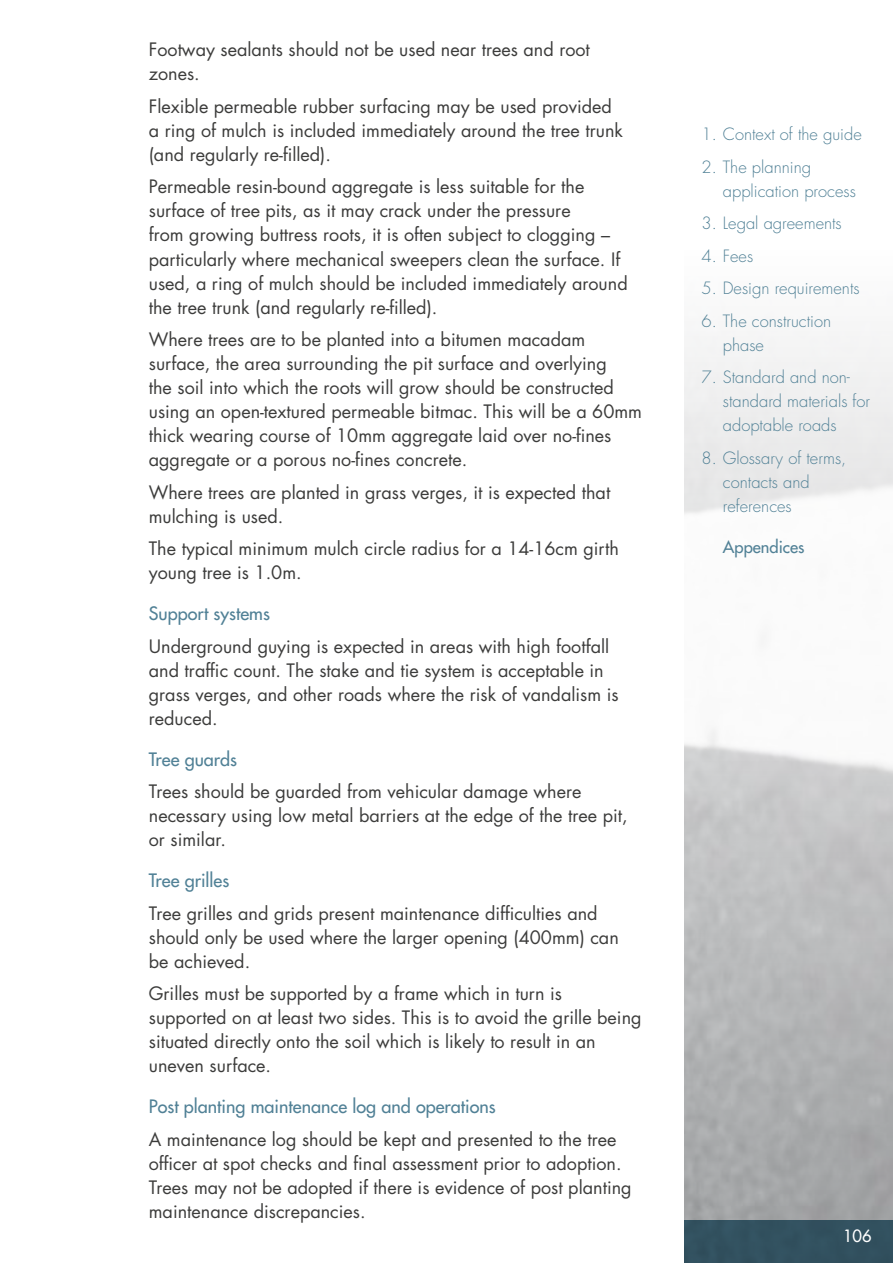
<style>
.page{position:relative;width:893px;height:1263px;background:#fff}
.page>*{position:absolute;margin:0;border:0;box-sizing:border-box;transform-origin:0 0}
.Text__P{font:18px/24px "Futura LT";color:#3c3c3b}
.Subhead__P{font:18px "Futura LT";color:#518196}
.t1{font:300 16.5px/24px "Futura LT";color:#518196}
.t2{font:16.5px "Futura LT";color:#518196}
.t3{font:16.5px "Futura LT";color:#fff}
</style>
<div class="page">
<div style="left:685px;top:1220px;width:208px;height:43px;background:#32515f"></div>
<p class="Text__P" style="left:149px;top:38px;width:443px">Footway sealants should not be used near trees and root zones.</p>
<p class="Text__P" style="left:149px;top:95px;width:476px">Flexible permeable rubber surfacing may be used provided a ring of mulch is included immediately around the tree trunk (and regularly re-filled).</p>
<p class="Text__P" style="left:149px;top:175px;width:480px">Permeable resin-bound aggregate is less suitable for the surface of tree pits, as it may crack under the pressure<br>from growing buttress roots, it is often subject to clogging – particularly where mechanical sweepers clean the surface. If used, a ring of mulch should be included immediately around the tree trunk (and regularly re-filled).</p>
<p class="Text__P" style="left:149px;top:328px;width:495px">Where trees are to be planted into a bitumen macadam surface, the area surrounding the pit surface and overlying<br>the soil into which the roots will grow should be constructed using an open-textured permeable bitmac. This will be a 60mm thick wearing course of 10mm aggregate laid over no-fines aggregate or a porous no-fines concrete.</p>
<p class="Text__P" style="left:149px;top:480px;width:463px">Where trees are planted in grass verges, it is expected that mulching is used.</p>
<p class="Text__P" style="left:149px;top:537px;width:471px">The typical minimum mulch circle radius for a 14-16cm girth young tree is 1.0m.</p>
<p class="Subhead__P" style="left:149px;top:602px;width:123px">Support systems</p>
<p class="Text__P" style="left:149px;top:634px;width:471px">Underground guying is expected in areas with high footfall and traffic count. The stake and tie system is acceptable in grass verges, and other roads where the risk of vandalism is reduced.</p>
<p class="Subhead__P" style="left:149px;top:747px;width:90px">Tree guards</p>
<p class="Text__P" style="left:149px;top:780px;width:480px">Trees should be guarded from vehicular damage where necessary using low metal barriers at the edge of the tree pit, or similar.</p>
<p class="Subhead__P" style="left:149px;top:869px;width:82px">Tree grilles</p>
<p class="Text__P" style="left:149px;top:901px;width:471px">Tree grilles and grids present maintenance difficulties and should only be used where the larger opening (400mm) can be achieved.</p>
<p class="Text__P" style="left:149px;top:982px;width:494px">Grilles must be supported by a frame which in turn is supported on at least two sides. This is to avoid the grille being situated directly onto the soil which is likely to result in an uneven surface.</p>
<p class="Subhead__P" style="left:149px;top:1095px;width:348px">Post planting maintenance log and operations</p>
<p class="Text__P" style="left:149px;top:1127px;width:484px">A maintenance log should be kept and presented to the tree officer at spot checks and final assessment prior to adoption.<br>Trees may not be adopted if there is evidence of post planting maintenance discrepancies.</p>
<p class="t1" style="left:702px;top:123px;width:162px">1. Context of the guide</p>
<p class="t1" style="left:723px;top:155px;width:135px;text-indent:-21px">2. The planning application process</p>
<p class="t1" style="left:702px;top:212px;width:142px">3. Legal agreements</p>
<p class="t1" style="left:702px;top:244px;width:53px">4. Fees</p>
<p class="t1" style="left:702px;top:277px;width:160px">5. Design requirements</p>
<p class="t1" style="left:723px;top:309px;width:110px;text-indent:-21px">6. The construction phase</p>
<p class="t1" style="left:723px;top:366px;width:149px;text-indent:-21px">7. Standard and non&shy;standard materials for adoptable roads</p>
<p class="t1" style="left:723px;top:446px;width:125px;text-indent:-21px">8. Glossary of terms, contacts and references</p>
<p class="t2" style="left:723px;top:536px;width:83px">Appendices</p>
<p class="t3" style="left:843px;top:1225px;width:30px">106</p>
</div>
